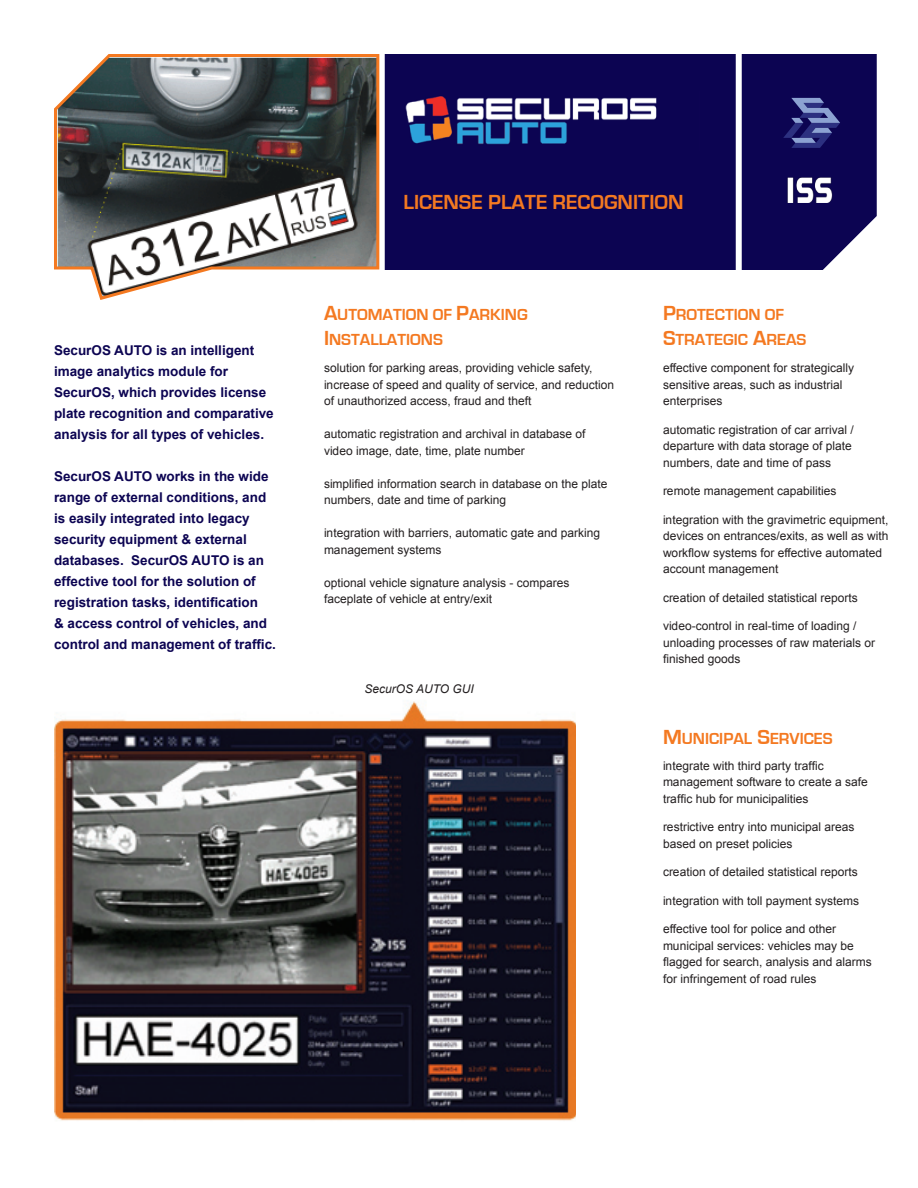
<style>
.page{position:relative;width:918px;height:1188px;background:#fff}
.page>*{position:absolute;margin:0;border:0;box-sizing:border-box;transform-origin:0 0}
.t1{font:700 21px "Eurostile";color:#f47921}
.t2{font:700 16.5px/25.2px "Eurostile";color:#f47921}
.t3{font:700 13.5px/21px "Arial";color:#0c0452}
.t4{font:12px/16.5px "Arial";color:#231f20}
.t5{font:italic 12px "Arial";color:#231f20}
.s1{font-size:21px}
</style>
<div class="page">
<div style="left:385px;top:54px;width:351px;height:216px;background:#0c0452"></div>
<img style="left:405px;top:96px;width:252px;height:49px">
<svg style="left:742px;top:54px;width:135px;height:216px;background:#221c63"></svg>
<svg style="left:54px;top:54px;width:326px;height:246px"></svg>
<img style="left:54px;top:701px;width:522px;height:420px">
<p class="t3" style="left:54px;top:340px;width:221px">SecurOS AUTO is an intelligent image analytics module for<br>SecurOS, which provides license plate recognition and comparative analysis for all types of vehicles.</p>
<p class="t3" style="left:54px;top:466px;width:224px">SecurOS AUTO works in the wide range of external conditions, and is easily integrated into legacy security equipment &amp; external databases. SecurOS AUTO is an effective tool for the solution of registration tasks, identification<br>&amp; access control of vehicles, and control and management of traffic.</p>
<p class="t1" style="left:404px;top:191px;width:282px">LICENSE PLATE RECOGNITION</p>
<p class="t2" style="left:324px;top:302px;width:205px"><span class="s1">A</span>UTOMATION OF <span class="s1">P</span>ARKING<br><span class="s1">I</span>NSTALLATIONS</p>
<p class="t4" style="left:324px;top:360px;width:292px">solution for parking areas, providing vehicle safety, increase of speed and quality of service, and reduction of unauthorized access, fraud and theft</p>
<p class="t4" style="left:324px;top:426px;width:263px">automatic registration and archival in database of video image, date, time, plate number</p>
<p class="t4" style="left:324px;top:475px;width:285px">simplified information search in database on the plate numbers, date and time of parking</p>
<p class="t4" style="left:324px;top:525px;width:278px">integration with barriers, automatic gate and parking management systems</p>
<p class="t4" style="left:324px;top:574px;width:247px">optional vehicle signature analysis - compares faceplate of vehicle at entry/exit</p>
<p class="t5" style="left:364px;top:681px;width:111px">SecurOS AUTO GUI</p>
<p class="t2" style="left:663px;top:302px;width:123px"><span class="s1">P</span>ROTECTION OF</p>
<p class="t2" style="left:663px;top:327px;width:145px"><span class="s1">S</span>TRATEGIC <span class="s1">A</span>REAS</p>
<p class="t4" style="left:663px;top:360px;width:193px">effective component for strategically</p>
<p class="t4" style="left:663px;top:376px;width:181px">sensitive areas, such as industrial</p>
<p class="t4" style="left:663px;top:393px;width:61px">enterprises</p>
<p class="t4" style="left:663px;top:421px;width:192px">automatic registration of car arrival /</p>
<p class="t4" style="left:663px;top:438px;width:190px">departure with data storage of plate</p>
<p class="t4" style="left:663px;top:454px;width:170px">numbers, date and time of pass</p>
<p class="t4" style="left:663px;top:483px;width:175px">remote management capabilities</p>
<p class="t4" style="left:663px;top:511px;width:227px">integration with the gravimetric equipment, devices on entrances/exits, as well as with workflow systems for effective automated account management</p>
<p class="t4" style="left:663px;top:589px;width:196px">creation of detailed statistical reports</p>
<p class="t4" style="left:663px;top:618px;width:195px">video-control in real-time of loading /</p>
<p class="t4" style="left:663px;top:634px;width:214px">unloading processes of raw materials or</p>
<p class="t4" style="left:663px;top:651px;width:79px">finished goods</p>
<p class="t2" style="left:663px;top:727px;width:171px"><span class="s1">M</span>UNICIPAL <span class="s1">S</span>ERVICES</p>
<p class="t4" style="left:663px;top:757px;width:206px">integrate with third party traffic management software to create a safe traffic hub for municipalities</p>
<p class="t4" style="left:663px;top:819px;width:193px">restrictive entry into municipal areas</p>
<p class="t4" style="left:663px;top:835px;width:131px">based on preset policies</p>
<p class="t4" style="left:663px;top:864px;width:196px">creation of detailed statistical reports</p>
<p class="t4" style="left:663px;top:892px;width:198px">integration with toll payment systems</p>
<p class="t4" style="left:663px;top:921px;width:175px">effective tool for police and other</p>
<p class="t4" style="left:663px;top:937px;width:210px">municipal services: vehicles may be flagged for search, analysis and alarms</p>
<p class="t4" style="left:663px;top:970px;width:155px">for infringement of road rules</p>
</div>
